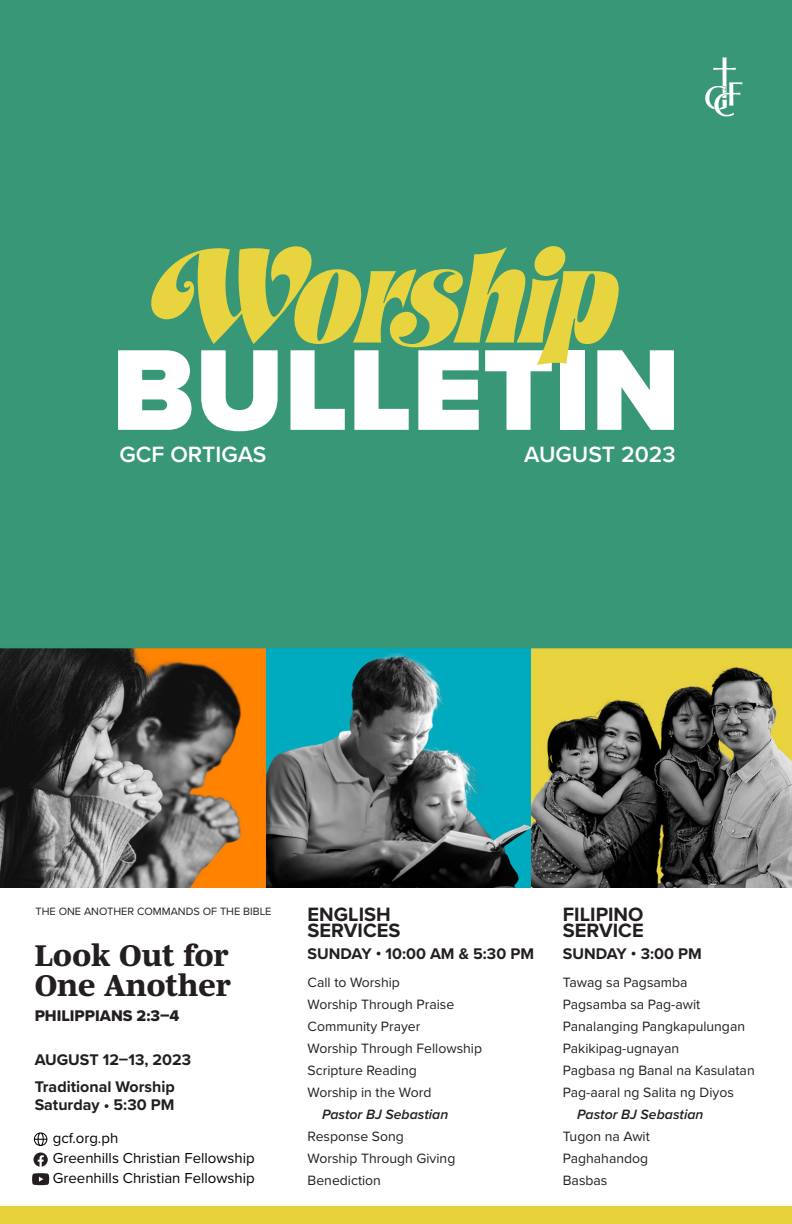
<style>
.page{position:relative;width:792px;height:1224px;background:#fff}
.page>*{position:absolute;margin:0;border:0;box-sizing:border-box;transform-origin:0 0}
.t1{font:italic 125.2px "Faery Dream";color:#e8d43f}
.t2{font:900 119.2px "Proxima Nova";color:#fff}
.t3{font:800 30.6px/30.6px "Mencken Std Text";color:#231f20}
.t4{font:600 23px "Proxima Nova";color:#fff}
.t5{font:700 20px "Proxima Nova";color:#231f20}
.t6{font:700 16px "Proxima Nova";color:#231f20}
.t7{font:16px "Proxima Nova Extrabld";color:#231f20}
.t8{font:15px "Proxima Nova";color:#000}
.t9{font:14px "Proxima Nova";color:#231f20}
.t10{font:italic 600 14px "Proxima Nova";color:#231f20}
.t11{font:11px "Proxima Nova";color:#231f20}
</style>
<div class="page">
<img style="left:0;top:0;width:792px;height:887px">
<svg style="left:705px;top:57px;width:37px;height:60px"></svg>
<div style="left:0;top:1207px;width:792px;height:17px;background:#e7d23c"></div>
<svg style="left:34px;top:1132px;width:13px;height:14px"></svg>
<svg style="left:34px;top:1153px;width:14px;height:14px"></svg>
<svg style="left:32px;top:1173px;width:17px;height:12px"></svg>
<p class="t1" style="left:142px;top:226px;width:472px">Worship</p>
<p class="t2" style="left:112px;top:301px;width:570px">BULLETIN</p>
<p class="t4" style="left:119px;top:437px;width:149px">GCF ORTIGAS</p>
<p class="t4" style="left:524px;top:437px;width:153px">AUGUST 2023</p>
<p class="t11" style="left:36px;top:903px;width:238px">THE ONE ANOTHER COMMANDS OF THE BIBLE</p>
<p class="t3" style="left:35px;top:940px;width:198px">Look Out for<br>One Another</p>
<p class="t7" style="left:35px;top:1004px;width:146px">PHILIPPIANS 2:3–4</p>
<p class="t6" style="left:35px;top:1048px;width:158px">AUGUST 12–13, 2023</p>
<p class="t6" style="left:35px;top:1075px;width:142px">Traditional Worship</p>
<p class="t6" style="left:35px;top:1093px;width:141px">Saturday • 5:30 PM</p>
<p class="t8" style="left:53px;top:1127px;width:67px">gcf.org.ph</p>
<p class="t8" style="left:53px;top:1147px;width:203px">Greenhills Christian Fellowship</p>
<p class="t8" style="left:53px;top:1167px;width:203px">Greenhills Christian Fellowship</p>
<p class="t5" style="left:308px;top:899px;width:85px">ENGLISH</p>
<p class="t5" style="left:308px;top:915px;width:94px">SERVICES</p>
<p class="t6" style="left:308px;top:941px;width:228px">SUNDAY • 10:00 AM &amp; 5:30 PM</p>
<p class="t9" style="left:308px;top:972px;width:94px">Call to Worship</p>
<p class="t9" style="left:308px;top:994px;width:148px">Worship Through Praise</p>
<p class="t9" style="left:308px;top:1016px;width:114px">Community Prayer</p>
<p class="t9" style="left:308px;top:1038px;width:176px">Worship Through Fellowship</p>
<p class="t9" style="left:308px;top:1060px;width:111px">Scripture Reading</p>
<p class="t9" style="left:308px;top:1082px;width:125px">Worship in the Word</p>
<p class="t10" style="left:322px;top:1104px;width:128px">Pastor BJ Sebastian</p>
<p class="t9" style="left:308px;top:1126px;width:98px">Response Song</p>
<p class="t9" style="left:308px;top:1148px;width:149px">Worship Through Giving</p>
<p class="t9" style="left:308px;top:1170px;width:75px">Benediction</p>
<p class="t5" style="left:563px;top:899px;width:82px">FILIPINO</p>
<p class="t5" style="left:563px;top:915px;width:82px">SERVICE</p>
<p class="t6" style="left:563px;top:941px;width:140px">SUNDAY • 3:00 PM</p>
<p class="t9" style="left:563px;top:972px;width:126px">Tawag sa Pagsamba</p>
<p class="t9" style="left:563px;top:994px;width:139px">Pagsamba sa Pag-awit</p>
<p class="t9" style="left:563px;top:1016px;width:184px">Panalanging Pangkapulungan</p>
<p class="t9" style="left:563px;top:1038px;width:118px">Pakikipag-ugnayan</p>
<p class="t9" style="left:563px;top:1060px;width:193px">Pagbasa ng Banal na Kasulatan</p>
<p class="t9" style="left:563px;top:1082px;width:173px">Pag-aaral ng Salita ng Diyos</p>
<p class="t10" style="left:577px;top:1104px;width:128px">Pastor BJ Sebastian</p>
<p class="t9" style="left:563px;top:1126px;width:89px">Tugon na Awit</p>
<p class="t9" style="left:563px;top:1148px;width:87px">Paghahandog</p>
<p class="t9" style="left:563px;top:1170px;width:46px">Basbas</p>
</div>
